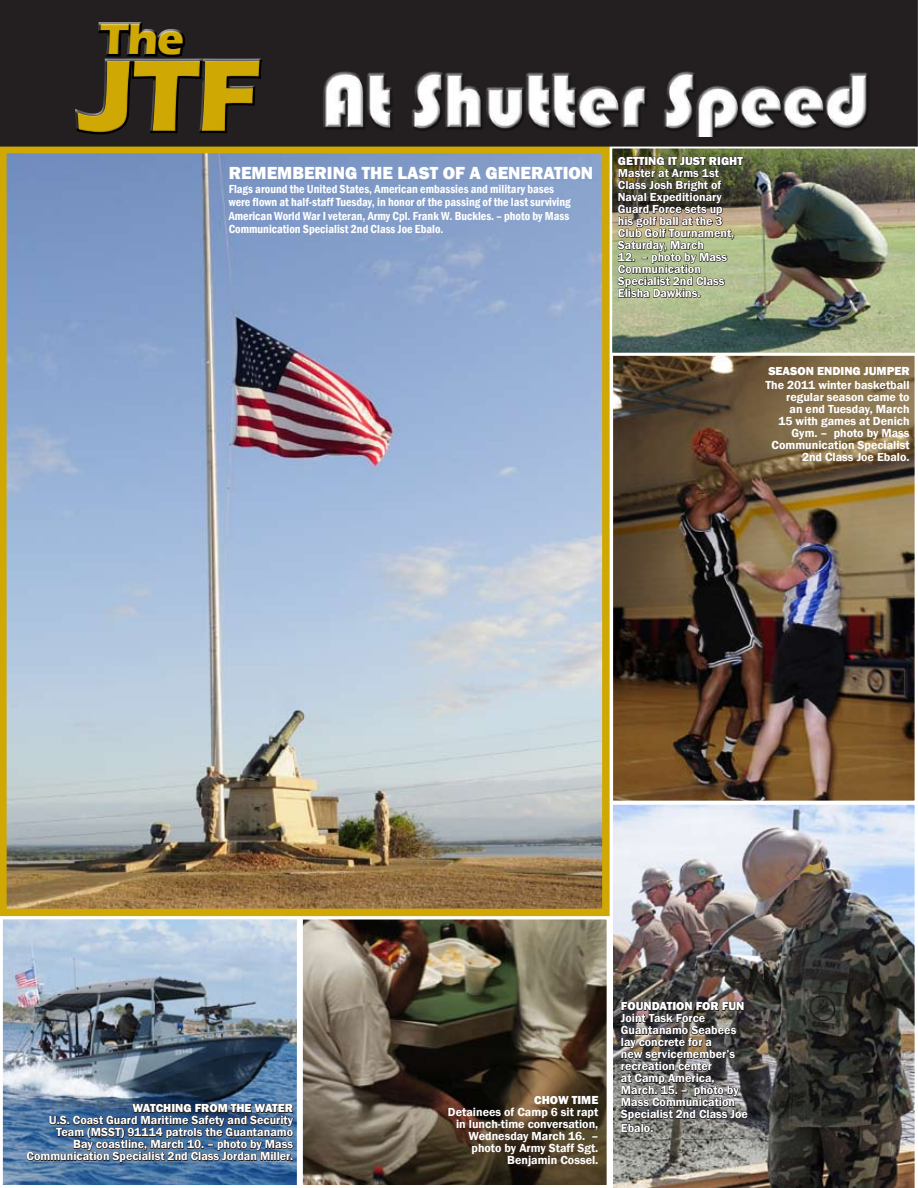
<style>
.page{position:relative;width:918px;height:1188px;background:#fff}
.page>*{position:absolute;margin:0;border:0;box-sizing:border-box;transform-origin:0 0}
.t1{font:700 105px "Eras ITC";color:#cfa803}
.t2{font:700 45px "Eras ITC";color:#cfa803}
.t3{font:800 18px "Franklin Gothic";color:#fff}
.t4{font:600 12px/12px "Franklin Gothic";color:#fff}
.t5{font:600 condensed 12px/13.5px "Franklin Gothic";color:#fff}
.t6{font:800 12px "Franklin Gothic";color:#fff}
</style>
<div class="page">
<img style="left:613px;top:150px;width:301px;height:650px">
<div style="left:610px;top:352px;width:308px;height:452px;border:3px solid #fff"></div>
<div style="left:609px;top:146px;width:309px;height:210px;border:3px solid #fff"></div>
<img style="left:9px;top:155px;width:592px;height:752px">
<div style="left:0;top:146px;width:610px;height:770px;border:8px solid #cfa803"></div>
<div style="left:1px;top:1px;width:916px;height:145px;background:#231f20"></div>
<div style="left:0;top:0;width:918px;height:147px;border:2px solid #231f20"></div>
<div style="left:51px;top:26px;width:356px;height:141px;background:#231f20;opacity:.75"></div>
<img style="left:307px;top:52px;width:561px;height:84px">
<img style="left:4px;top:920px;width:292px;height:264px">
<div style="left:0;top:916px;width:300px;height:272px;border:3px solid #fff"></div>
<img style="left:304px;top:920px;width:302px;height:264px">
<div style="left:300px;top:916px;width:310px;height:272px;border:3px solid #fff"></div>
<img style="left:610px;top:802px;width:308px;height:386px">
<svg style="left:72px;top:26px;width:193px;height:111px"></svg>
<div style="left:82px;top:3px;width:172px;height:74px;background:#231f20;opacity:.75"></div>
<img style="left:617px;top:152px;width:127px;height:146px">
<svg style="left:620px;top:997px;width:129px;height:136px;background:#504d4b"></svg>
<svg style="left:26px;top:1099px;width:268px;height:64px;background:#385372"></svg>
<h2 class="t2" style="left:100px;top:13px;width:86px">The</h2>
<h1 class="t1" style="left:80px;top:36px;width:183px">JTF</h1>
<h3 class="t3" style="left:229px;top:162px;width:366px">REMEMBERING THE LAST OF A GENERATION</h3>
<p class="t5" style="left:229px;top:182px;width:343px">Flags around the United States, American embassies and military bases were flown at half-staff Tuesday, in honor of the passing of the last surviving American World War I veteran, Army Cpl. Frank W. Buckles. – photo by Mass Communication Specialist 2nd Class Joe Ebalo.</p>
<p class="t6" style="left:618px;top:153px;width:127px">GETTING IT JUST RIGHT</p>
<p class="t4" style="left:618px;top:167px;width:118px">Master at Arms 1st<br>Class Josh Bright of<br>Naval Expeditionary<br>Guard Force sets up his golf ball at the 3<br>Club Golf Tournament,<br>Saturday, March</p>
<p class="t4" style="left:618px;top:251px;width:111px">12. – photo by Mass<br>Communication<br>Specialist 2nd Class<br>Elisha Dawkins.</p>
<p class="t6" style="left:768px;top:363px;width:143px">SEASON ENDING JUMPER</p>
<p class="t4" style="left:765px;top:379px;width:146px;text-align:right">The 2011 winter basketball regular season came to<br>an end Tuesday, March<br>15 with games at Denich<br>Gym. – photo by Mass<br>Communication Specialist<br>2nd Class Joe Ebalo.</p>
<p class="t6" style="left:132px;top:1101px;width:162px">WATCHING FROM THE WATER</p>
<p class="t4" style="left:27px;top:1115px;width:268px;text-align:right">U.S. Coast Guard Maritime Safety and Security Team (MSST) 91114 patrols the Guantanamo<br>Bay coastline, March 10. – photo by Mass Communication Specialist 2nd Class Jordan Miller.</p>
<p class="t6" style="left:534px;top:1092px;width:66px">CHOW TIME</p>
<p class="t4" style="left:448px;top:1106px;width:152px;text-align:right">Detainees of Camp 6 sit rapt in lunch-time conversation,<br>Wednesday March 16. – photo by Army Staff Sgt.<br>Benjamin Cossel.</p>
<p class="t6" style="left:621px;top:999px;width:125px">FOUNDATION FOR FUN</p>
<p class="t4" style="left:621px;top:1013px;width:129px">Joint Task Force<br>Guantanamo Seabees lay concrete for a<br>new servicemember’s recreation center<br>at Camp America,<br>March. 15. – photo by<br>Mass Communication<br>Specialist 2nd Class Joe</p>
<p class="t4" style="left:621px;top:1122px;width:34px">Ebalo.</p>
</div>
